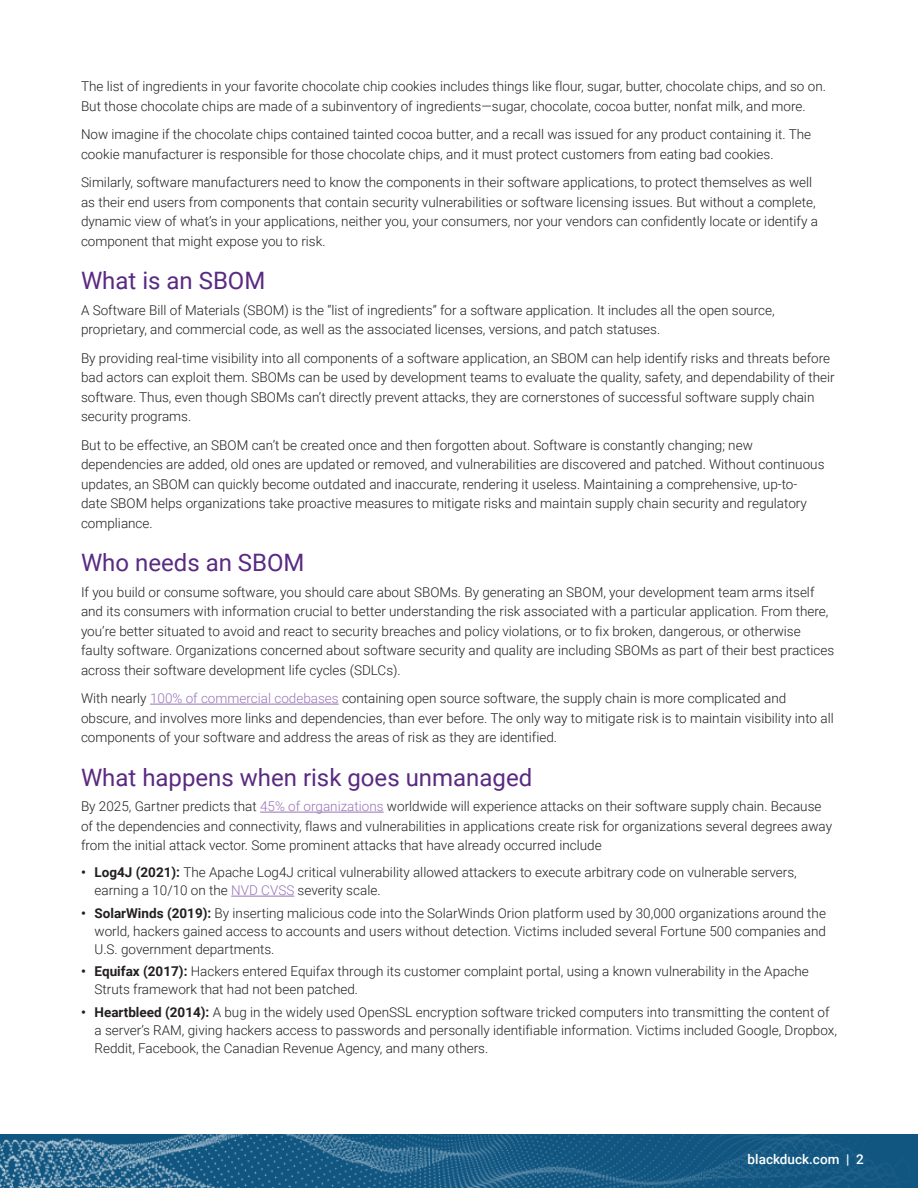
<style>
.page{position:relative;width:918px;height:1188px;background:#fff}
.page>*{position:absolute;margin:0;border:0;box-sizing:border-box;transform-origin:0 0}
.HEADING_1{font:24px "Roboto";color:#5a2a82}
.BODY_COPY{font:300 13.5px/19.5px "Roboto";color:#231f20}
.t1{font:500 13.5px "Roboto";color:#fff}
.s1{color:#9a73b8}
.s2{font-weight:700}
</style>
<div class="page">
<img style="left:0;top:1134px;width:918px;height:54px">
<hr style="left:150px;top:704px;width:189px;height:1px;background:#9a73b8">
<hr style="left:260px;top:812px;width:124px;height:1px;background:#9a73b8">
<hr style="left:231px;top:896px;width:63px;height:1px;background:#9a73b8">
<p class="BODY_COPY" style="left:81px;top:76px;width:746px">The list of ingredients in your favorite chocolate chip cookies includes things like flour, sugar, butter, chocolate chips, and so on.<br>But those chocolate chips are made of a subinventory of ingredients—sugar, chocolate, cocoa butter, nonfat milk, and more.</p>
<p class="BODY_COPY" style="left:81px;top:124px;width:732px">Now imagine if the chocolate chips contained tainted cocoa butter, and a recall was issued for any product containing it. The cookie manufacturer is responsible for those chocolate chips, and it must protect customers from eating bad cookies.</p>
<p class="BODY_COPY" style="left:81px;top:172px;width:738px">Similarly, software manufacturers need to know the components in their software applications, to protect themselves as well as their end users from components that contain security vulnerabilities or software licensing issues. But without a complete, dynamic view of what’s in your applications, neither you, your consumers, nor your vendors can confidently locate or identify a component that might expose you to risk.</p>
<p class="HEADING_1" style="left:81px;top:264px;width:186px">What is an SBOM</p>
<p class="BODY_COPY" style="left:81px;top:300px;width:695px">A Software Bill of Materials (SBOM) is the “list of ingredients” for a software application. It includes all the open source, proprietary, and commercial code, as well as the associated licenses, versions, and patch statuses.</p>
<p class="BODY_COPY" style="left:81px;top:348px;width:755px">By providing real-time visibility into all components of a software application, an SBOM can help identify risks and threats before bad actors can exploit them. SBOMs can be used by development teams to evaluate the quality, safety, and dependability of their software. Thus, even though SBOMs can’t directly prevent attacks, they are cornerstones of successful software supply chain security programs.</p>
<p class="BODY_COPY" style="left:81px;top:435px;width:745px">But to be effective, an SBOM can’t be created once and then forgotten about. Software is constantly changing; new dependencies are added, old ones are updated or removed, and vulnerabilities are discovered and patched. Without continuous updates, an SBOM can quickly become outdated and inaccurate, rendering it useless. Maintaining a comprehensive, up-to&shy;date SBOM helps organizations take proactive measures to mitigate risks and maintain supply chain security and regulatory compliance.</p>
<p class="HEADING_1" style="left:81px;top:546px;width:225px">Who needs an SBOM</p>
<p class="BODY_COPY" style="left:81px;top:582px;width:755px">If you build or consume software, you should care about SBOMs. By generating an SBOM, your development team arms itself and its consumers with information crucial to better understanding the risk associated with a particular application. From there, you’re better situated to avoid and react to security breaches and policy violations, or to fix broken, dangerous, or otherwise faulty software. Organizations concerned about software security and quality are including SBOMs as part of their best practices across their software development life cycles (SDLCs).</p>
<p class="BODY_COPY" style="left:81px;top:688px;width:754px">With nearly <span class="s1">100% of commercial codebases</span> containing open source software, the supply chain is more complicated and obscure, and involves more links and dependencies, than ever before. The only way to mitigate risk is to maintain visibility into all components of your software and address the areas of risk as they are identified.</p>
<p class="HEADING_1" style="left:81px;top:760px;width:453px">What happens when risk goes unmanaged</p>
<p class="BODY_COPY" style="left:81px;top:796px;width:753px">By 2025, Gartner predicts that <span class="s1">45% of organizations</span> worldwide will experience attacks on their software supply chain. Because of the dependencies and connectivity, flaws and vulnerabilities in applications create risk for organizations several degrees away from the initial attack vector. Some prominent attacks that have already occurred include</p>
<p class="BODY_COPY" style="left:94px;top:863px;width:704px;line-height:18px;text-indent:-14px"><span class="s2">• Log4J (2021):</span> The Apache Log4J critical vulnerability allowed attackers to execute arbitrary code on vulnerable servers, earning a 10/10 on the <span class="s1">NVD CVSS</span> severity scale.</p>
<p class="BODY_COPY" style="left:94px;top:903px;width:733px;line-height:18px;text-align:justify;text-indent:-14px"><span class="s2">• SolarWinds (2019):</span> By inserting malicious code into the SolarWinds Orion platform used by 30,000 organizations around the world, hackers gained access to accounts and users without detection. Victims included several Fortune 500 companies and U.S. government departments.</p>
<p class="BODY_COPY" style="left:94px;top:962px;width:716px;line-height:18px;text-indent:-14px"><span class="s2">• Equifax (2017):</span> Hackers entered Equifax through its customer complaint portal, using a known vulnerability in the Apache<br>Struts framework that had not been patched.</p>
<p class="BODY_COPY" style="left:94px;top:1002px;width:744px;line-height:18px;text-indent:-14px"><span class="s2">• Heartbleed (2014):</span> A bug in the widely used OpenSSL encryption software tricked computers into transmitting the content of a server’s RAM, giving hackers access to passwords and personally identifiable information. Victims included Google, Dropbox,<br>Reddit, Facebook, the Canadian Revenue Agency, and many others.</p>
<p class="t1" style="left:748px;top:1149px;width:118px">blackduck.com | 2</p>
</div>
